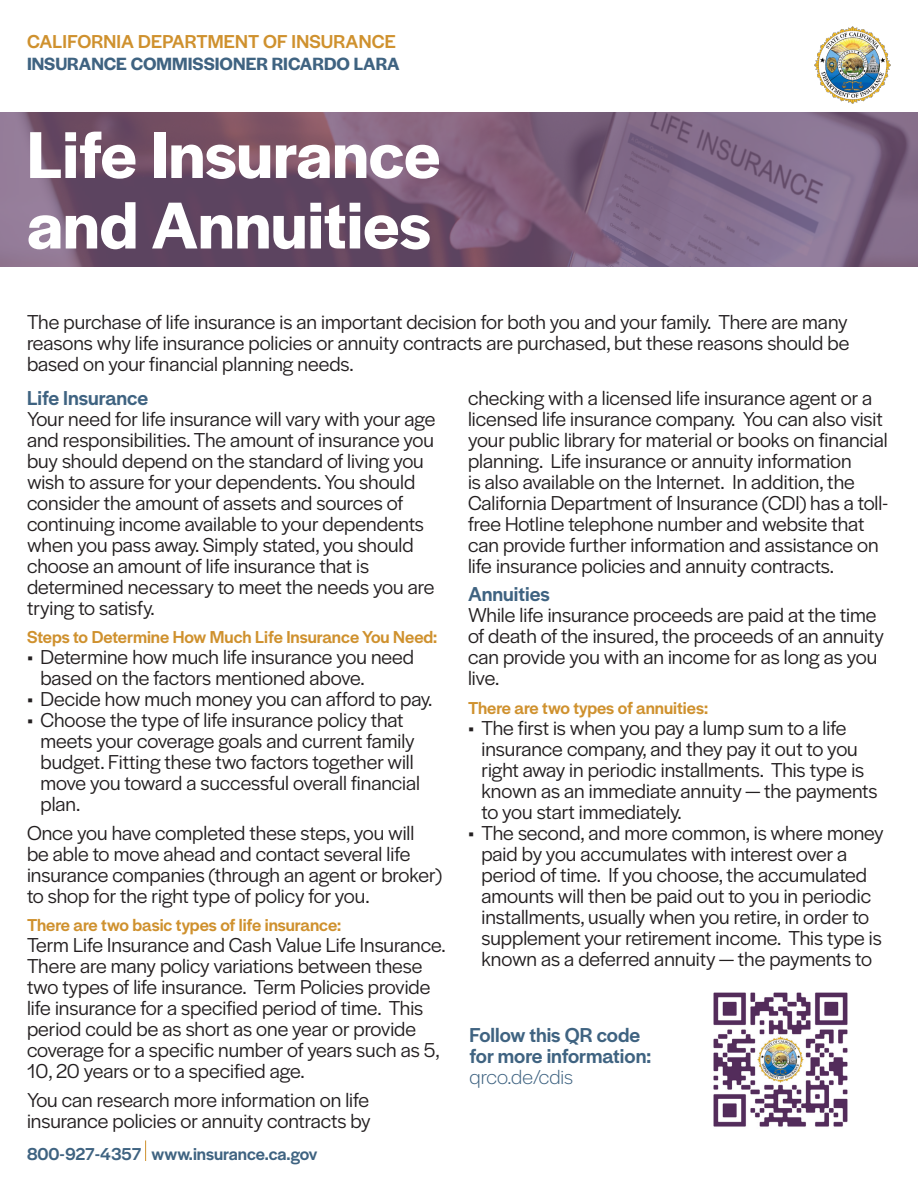
<style>
.page{position:relative;width:918px;height:1188px;background:#fff}
.page>*{position:absolute;margin:0;border:0;box-sizing:border-box;transform-origin:0 0}
.t1{font:600 69px "Halyard Display";color:#fff}
.body{font:21px/21px "Halyard Display";color:#231f20}
.t2{font:500 21px/21px "Halyard Display";color:#3f6381}
.t3{font:300 21px "Halyard Display";color:#3f6381}
.t4{font:500 19.5px "Halyard Display";letter-spacing:.01em;color:#cf912e}
.t5{font:600 18.45px "Halyard Display";color:#3f6381}
.Paragraph_Style_2{font:500 18px "Halyard Display";color:#cf912e}
.body-2{font:500 18px "Halyard Display";color:#3f6381}
</style>
<div class="page">
<img style="left:814px;top:27px;width:77px;height:77px">
<img style="left:713px;top:992px;width:135px;height:135px">
<svg style="left:0;top:112px;width:918px;height:155px;background:#785c78"></svg>
<svg style="left:145px;top:1140px;width:1px;height:21px"></svg>
<p class="t4" style="left:27px;top:28px;width:370px">CALIFORNIA DEPARTMENT OF INSURANCE</p>
<p class="t5" style="left:27px;top:51px;width:374px">INSURANCE COMMISSIONER RICARDO LARA</p>
<p class="t1" style="left:27px;top:106px;width:415px">Life Insurance</p>
<p class="t1" style="left:27px;top:176px;width:405px">and Annuities</p>
<p class="body" style="left:27px;top:311px;width:824px;text-align:justify">The purchase of life insurance is an important decision for both you and your family. There are many reasons why life insurance policies or annuity contracts are purchased, but these reasons should be based on your financial planning needs.</p>
<p class="t2" style="left:27px;top:386px;width:123px">Life Insurance</p>
<p class="body" style="left:27px;top:407px;width:410px">Your need for life insurance will vary with your age and responsibilities. The amount of insurance you buy should depend on the standard of living you wish to assure for your dependents. You should consider the amount of assets and sources of continuing income available to your dependents when you pass away. Simply stated, you should choose an amount of life insurance that is determined necessary to meet the needs you are trying to satisfy.</p>
<p class="Paragraph_Style_2" style="left:27px;top:625px;width:412px">Steps to Determine How Much Life Insurance You Need:</p>
<p class="body" style="left:40px;top:646px;width:375px;text-indent:-14px">• Determine how much life insurance you need based on the factors mentioned above.</p>
<p class="body" style="left:27px;top:688px;width:407px">• Decide how much money you can afford to pay.</p>
<p class="body" style="left:40px;top:709px;width:381px;text-indent:-14px">• Choose the type of life insurance policy that meets your coverage goals and current family budget. Fitting these two factors together will move you toward a successful overall financial plan.</p>
<p class="body" style="left:27px;top:821px;width:416px">Once you have completed these steps, you will<br>be able to move ahead and contact several life insurance companies (through an agent or broker) to shop for the right type of policy for you.</p>
<p class="Paragraph_Style_2" style="left:27px;top:913px;width:316px">There are two basic types of life insurance:</p>
<p class="body" style="left:27px;top:934px;width:420px">Term Life Insurance and Cash Value Life Insurance.<br>There are many policy variations between these two types of life insurance. Term Policies provide life insurance for a specified period of time. This period could be as short as one year or provide coverage for a specific number of years such as 5, 10, 20 years or to a specified age.</p>
<p class="body" style="left:27px;top:1088px;width:345px">You can research more information on life insurance policies or annuity contracts by</p>
<p class="body" style="left:468px;top:386px;width:422px">checking with a licensed life insurance agent or a licensed life insurance company. You can also visit your public library for material or books on financial planning. Life insurance or annuity information<br>is also available on the Internet. In addition, the California Department of Insurance (CDI) has a toll&shy;free Hotline telephone number and website that can provide further information and assistance on life insurance policies and annuity contracts.</p>
<p class="t2" style="left:468px;top:583px;width:83px">Annuities</p>
<p class="body" style="left:468px;top:604px;width:418px">While life insurance proceeds are paid at the time of death of the insured, the proceeds of an annuity can provide you with an income for as long as you live.</p>
<p class="Paragraph_Style_2" style="left:468px;top:695px;width:242px">There are two types of annuities:</p>
<p class="body" style="left:482px;top:716px;width:397px;text-indent:-14px">• The first is when you pay a lump sum to a life insurance company, and they pay it out to you right away in periodic installments. This type is known as an immediate annuity — the payments to you start immediately.</p>
<p class="body" style="left:482px;top:821px;width:404px;text-indent:-14px">• The second, and more common, is where money paid by you accumulates with interest over a period of time. If you choose, the accumulated amounts will then be paid out to you in periodic installments, usually when you retire, in order to supplement your retirement income. This type is known as a deferred annuity — the payments to</p>
<p class="t2" style="left:470px;top:1024px;width:183px">Follow this QR code for more information:</p>
<p class="t3" style="left:470px;top:1062px;width:105px">qrco.de/cdis</p>
<p class="body-2" style="left:27px;top:1141px;width:292px">800-927-4357 www.insurance.ca.gov</p>
</div>
